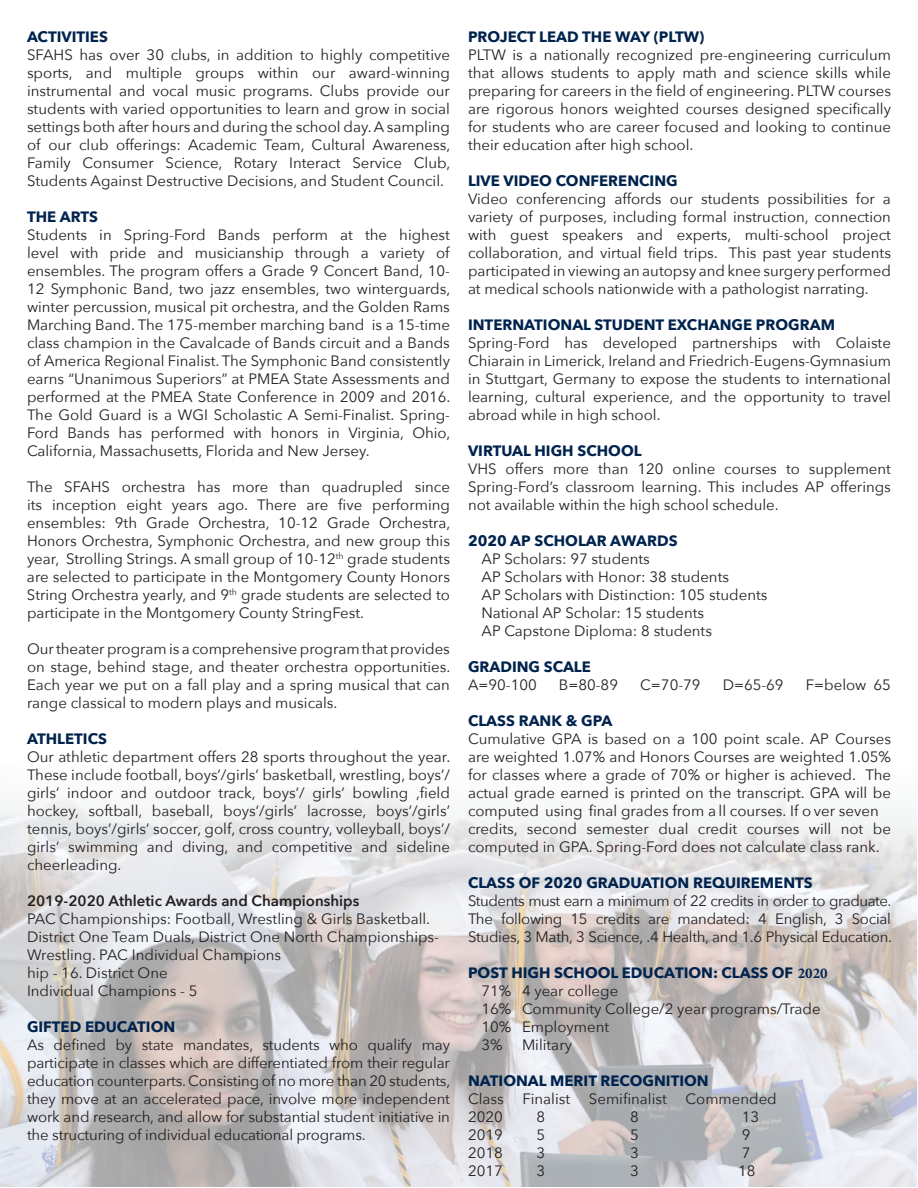
<style>
.page{position:relative;width:918px;height:1188px;background:#fff}
.page>*{position:absolute;margin:0;border:0;box-sizing:border-box;transform-origin:0 0}
.t1{font:15px/18px "Avenir Next";color:#231f20;text-align:justify}
.t2{font:700 15px/18px "Avenir Next";color:#00234e}
.t3{font:15px/18px "Avenir Next";letter-spacing:-.02em;color:#231f20}
.t4{font:600 15px "Avenir Next";color:#231f20}
.s1{font-weight:400;color:#231f20}
.s2{font-weight:700;color:#00234e}
.s3{font-family:"Minion Pro"}
</style>
<div class="page">
<img style="left:0;top:786px;width:917px;height:401px">
<p class="t2" style="left:27px;top:28px;width:82px">ACTIVITIES</p>
<p class="t1" style="left:27px;top:45px;width:425px">SFAHS has over 30 clubs, in addition to highly competitive sports, and multiple groups within our award-winning instrumental and vocal music programs. Clubs provide our students with varied opportunities to learn and grow in social settings both after hours and during the school day. A sampling of our club offerings: Academic Team, Cultural Awareness, Family Consumer Science, Rotary Interact Service Club, Students Against Destructive Decisions, and Student Council.</p>
<p class="t2" style="left:27px;top:208px;width:73px">THE ARTS</p>
<p class="t1" style="left:27px;top:225px;width:425px">Students in Spring-Ford Bands perform at the highest level with pride and musicianship through a variety of ensembles. The program offers a Grade 9 Concert Band, 10- 12 Symphonic Band, two jazz ensembles, two winterguards, winter percussion, musical pit orchestra, and the Golden Rams Marching Band. The 175-member marching band is a 15-time class champion in the Cavalcade of Bands circuit and a Bands of America Regional Finalist. The Symphonic Band consistently earns “Unanimous Superiors” at PMEA State Assessments and performed at the PMEA State Conference in 2009 and 2016.<br>The Gold Guard is a WGI Scholastic A Semi-Finalist. Spring-Ford Bands has performed with honors in Virginia, Ohio, California, Massachusetts, Florida and New Jersey.</p>
<p class="t1" style="left:27px;top:477px;width:425px">The SFAHS orchestra has more than quadrupled since its inception eight years ago. There are five performing ensembles: 9th Grade Orchestra, 10-12 Grade Orchestra, Honors Orchestra, Symphonic Orchestra, and new group this year, Strolling Strings. A small group of 10-12<sup>th</sup> grade students are selected to participate in the Montgomery County Honors String Orchestra yearly, and 9<sup>th</sup> grade students are selected to participate in the Montgomery County StringFest.</p>
<p class="t1" style="left:27px;top:639px;width:425px">Our theater program is a comprehensive program that provides on stage, behind stage, and theater orchestra opportunities.<br>Each year we put on a fall play and a spring musical that can range classical to modern plays and musicals.</p>
<p class="t2" style="left:27px;top:730px;width:81px">ATHLETICS</p>
<p class="t1" style="left:27px;top:747px;width:425px">Our athletic department offers 28 sports throughout the year.<br>These include football, boys’/girls’ basketball, wrestling, boys’/ girls’ indoor and outdoor track, boys’/ girls’ bowling ,field hockey, softball, baseball, boys’/girls’ lacrosse, boys’/girls’ tennis, boys’/girls’ soccer, golf, cross country, volleyball, boys’/ girls’ swimming and diving, and competitive and sideline cheerleading.</p>
<p class="t4" style="left:27px;top:888px;width:334px">2019-2020 Athletic Awards and Championships</p>
<p class="t1" style="left:27px;top:909px;width:405px">PAC Championships: Football, Wrestling &amp; Girls Basketball.</p>
<p class="t1" style="left:27px;top:927px;width:414px">District One Team Duals, District One North Championships-</p>
<p class="t1" style="left:27px;top:945px;width:256px">Wrestling. PAC Individual Champions</p>
<p class="t1" style="left:27px;top:963px;width:142px">hip - 16. District One</p>
<p class="t1" style="left:27px;top:981px;width:172px">Individual Champions - 5</p>
<p class="t2" style="left:27px;top:1018px;width:150px">GIFTED EDUCATION</p>
<p class="t1" style="left:27px;top:1035px;width:425px">As defined by state mandates, students who qualify may participate in classes which are differentiated from their regular education counterparts. Consisting of no more than 20 students, they move at an accelerated pace, involve more independent work and research, and allow for substantial student initiative in the structuring of individual educational programs.</p>
<p class="t2" style="left:468px;top:28px;width:238px">PROJECT LEAD THE WAY (PLTW)</p>
<p class="t1" style="left:468px;top:45px;width:425px">PLTW is a nationally recognized pre-engineering curriculum that allows students to apply math and science skills while preparing for careers in the field of engineering. PLTW courses are rigorous honors weighted courses designed specifically for students who are career focused and looking to continue their education after high school.</p>
<p class="t2" style="left:468px;top:172px;width:211px">LIVE VIDEO CONFERENCING</p>
<p class="t1" style="left:468px;top:189px;width:425px">Video conferencing affords our students possibilities for a variety of purposes, including formal instruction, connection with guest speakers and experts, multi-school project collaboration, and virtual field trips. This past year students participated in viewing an autopsy and knee surgery performed at medical schools nationwide with a pathologist narrating.</p>
<p class="t2" style="left:468px;top:316px;width:369px">INTERNATIONAL STUDENT EXCHANGE PROGRAM</p>
<p class="t1" style="left:468px;top:333px;width:425px">Spring-Ford has developed partnerships with Colaiste Chiarain in Limerick, Ireland and Friedrich-Eugens-Gymnasium in Stuttgart, Germany to expose the students to international learning, cultural experience, and the opportunity to travel abroad while in high school.</p>
<p class="t2" style="left:468px;top:442px;width:175px">VIRTUAL HIGH SCHOOL</p>
<p class="t1" style="left:468px;top:459px;width:425px">VHS offers more than 120 online courses to supplement Spring-Ford’s classroom learning. This includes AP offerings not available within the high school schedule.</p>
<p class="t2" style="left:468px;top:532px;width:211px">2020 AP SCHOLAR AWARDS</p>
<p class="t1" style="left:482px;top:549px;width:170px">AP Scholars: 97 students</p>
<p class="t1" style="left:482px;top:567px;width:249px">AP Scholars with Honor: 38 students</p>
<p class="t1" style="left:482px;top:585px;width:287px">AP Scholars with Distinction: 105 students</p>
<p class="t1" style="left:482px;top:603px;width:224px">National AP Scholar: 15 students</p>
<p class="t1" style="left:482px;top:621px;width:232px">AP Capstone Diploma: 8 students</p>
<p class="t2" style="left:468px;top:658px;width:124px">GRADING SCALE<br><span class="s1">A=90-100</span></p>
<p class="t1" style="left:559px;top:675px;width:61px">B=80-89</p>
<p class="t1" style="left:640px;top:675px;width:62px">C=70-79</p>
<p class="t1" style="left:723px;top:675px;width:62px">D=65-69</p>
<p class="t1" style="left:806px;top:675px;width:87px">F=below 65</p>
<p class="t1" style="left:468px;top:711px;width:425px;text-align:left"><span class="s2">CLASS RANK &amp; GPA<br></span>Cumulative GPA is based on a 100 point scale. AP Courses are weighted 1.07% and Honors Courses are weighted 1.05% for classes where a grade of 70% or higher is achieved. The actual grade earned is printed on the transcript. GPA will be computed using final grades from a ll courses. If o ver seven credits, second semester dual credit courses will not be computed in GPA. Spring-Ford does not calculate class rank.</p>
<p class="t3" style="left:468px;top:873px;width:425px"><span class="s2">CLASS OF 2020 GRADUATION REQUIREMENTS<br></span>Students must earn a minimum of 22 credits in order to graduate.<br>The following 15 credits are mandated: 4 English, 3 Social Studies, 3 Math, 3 Science, .4 Health, and 1.6 Physical Education.</p>
<p class="t2" style="left:468px;top:964px;width:361px">POST HIGH SCHOOL EDUCATION: CLASS OF <span class="s3">2020</span></p>
<p class="t1" style="left:482px;top:981px;width:138px">71% 4 year college</p>
<p class="t1" style="left:482px;top:999px;width:341px">16% Community College/2 year programs/Trade</p>
<p class="t1" style="left:482px;top:1017px;width:129px">10% Employment</p>
<p class="t1" style="left:482px;top:1035px;width:23px">3%</p>
<p class="t1" style="left:522px;top:1035px;width:52px">Military</p>
<p class="t2" style="left:468px;top:1072px;width:242px">NATIONAL MERIT RECOGNITION</p>
<p class="t1" style="left:468px;top:1089px;width:37px">Class</p>
<p class="t1" style="left:523px;top:1089px;width:49px">Finalist</p>
<p class="t1" style="left:589px;top:1089px;width:79px">Semifinalist</p>
<p class="t1" style="left:686px;top:1089px;width:93px">Commended</p>
<p class="t1" style="left:468px;top:1107px;width:36px">2020</p>
<p class="t1" style="left:537px;top:1107px;width:10px">8</p>
<p class="t1" style="left:630px;top:1107px;width:10px">8</p>
<p class="t1" style="left:742px;top:1107px;width:19px">13</p>
<p class="t1" style="left:468px;top:1125px;width:36px">2019</p>
<p class="t1" style="left:537px;top:1125px;width:10px">5</p>
<p class="t1" style="left:630px;top:1125px;width:10px">5</p>
<p class="t1" style="left:742px;top:1125px;width:10px">9</p>
<p class="t1" style="left:468px;top:1143px;width:36px">2018</p>
<p class="t1" style="left:537px;top:1143px;width:10px">3</p>
<p class="t1" style="left:630px;top:1143px;width:10px">3</p>
<p class="t1" style="left:742px;top:1143px;width:10px">7</p>
<p class="t1" style="left:468px;top:1161px;width:36px">2017</p>
<p class="t1" style="left:537px;top:1161px;width:10px">3</p>
<p class="t1" style="left:630px;top:1161px;width:10px">3</p>
<p class="t1" style="left:738px;top:1161px;width:19px">18</p>
</div>
